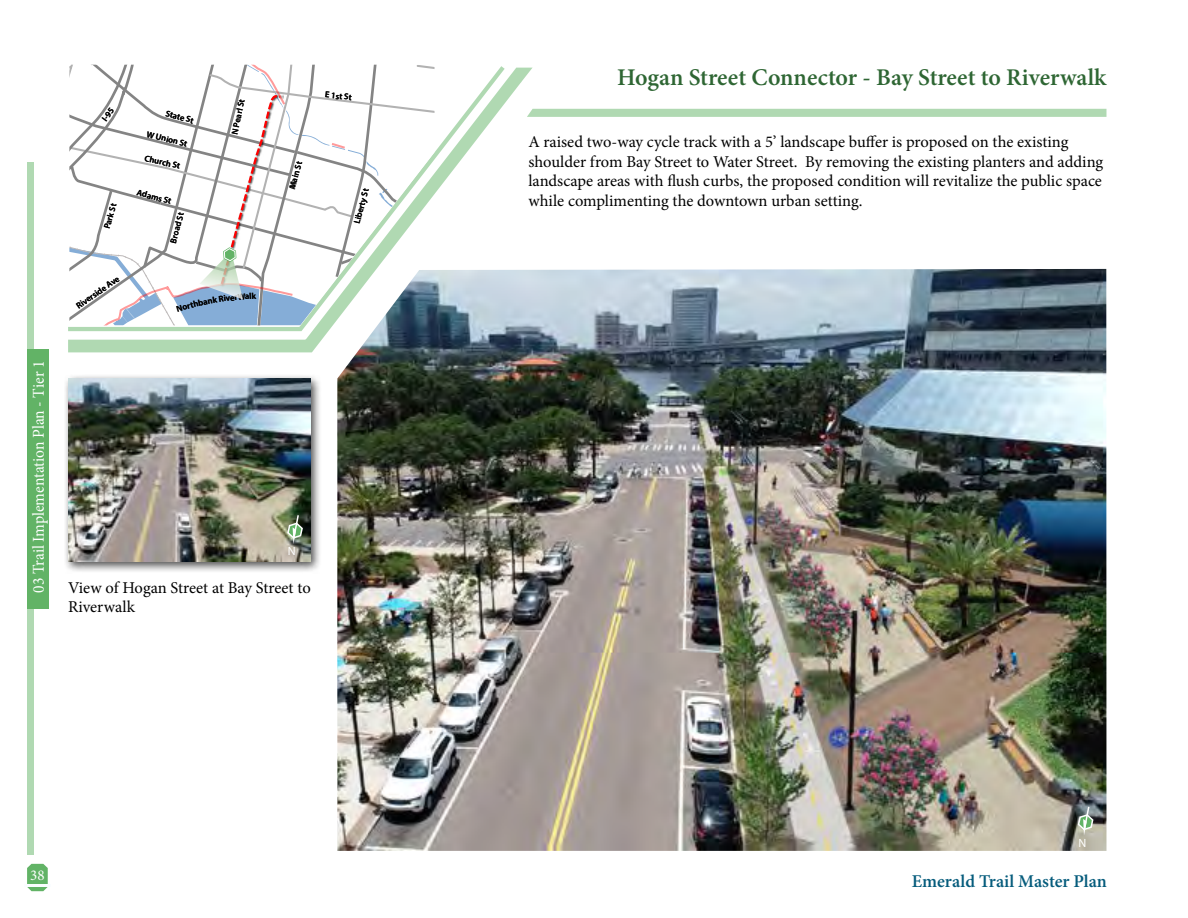
<style>
.page{position:relative;width:1188px;height:918px;background:#fff}
.page>*{position:absolute;margin:0;border:0;box-sizing:border-box;transform-origin:0 0}
.t1{font:600 24px "Minion Pro";color:#2e6633}
.t2{font:600 18px "Minion Pro";color:#065c7c}
.t3{font:16.5px/19.8px "Minion Pro";color:#000}
.t4{font:16.5px "Minion Pro";color:#fff;scale:.94 1}
.t5{font:15px "Minion Pro";color:#fff}
.t6{font:12px "Myriad Pro";color:#fff}
.t7{font:600 8.7px "Myriad Pro";color:#000}
</style>
<div class="page">
<div style="left:27px;top:162px;width:6px;height:692px;background:#b0d9b2"></div>
<div style="left:27px;top:349px;width:22px;height:260px;background:#62b366"></div>
<svg style="left:27px;top:864px;width:21px;height:27px"></svg>
<hr style="left:24px;top:885px;width:27px;height:2px;background:#fafdff">
<img style="left:337px;top:269px;width:770px;height:582px">
<div style="left:64px;top:374px;width:258px;height:200px;background:#000;opacity:.7"></div>
<img style="left:68px;top:379px;width:242px;height:182px">
<svg style="left:534px;top:109px;width:572px;height:8px;background:#b1d9b3"></svg>
<svg style="left:68px;top:64px;width:466px;height:295px"></svg>
<svg style="left:1076px;top:805px;width:18px;height:31px"></svg>
<svg style="left:286px;top:514px;width:18px;height:30px"></svg>
<svg style="left:69px;top:65px;width:366px;height:260px"></svg>
<p class="t7" style="left:99px;top:117px;width:16px;rotate:-53deg">I-95</p>
<p class="t7" style="left:101px;top:227px;width:27px;rotate:-74deg">Park St</p>
<p class="t7" style="left:74px;top:302px;width:52px;rotate:-34deg">Riverside Ave</p>
<p class="t7" style="left:167px;top:108px;width:30px;rotate:15deg">State St</p>
<p class="t7" style="left:148px;top:129px;width:43px;rotate:14deg">W Union St</p>
<p class="t7" style="left:146px;top:153px;width:38px;rotate:12deg">Church St</p>
<p class="t7" style="left:139px;top:187px;width:37px;rotate:15deg">Adams St</p>
<p class="t7" style="left:168px;top:242px;width:33px;rotate:-75deg">Broad St</p>
<p class="t7" style="left:229px;top:133px;width:37px;rotate:-78deg">N Pearl St</p>
<p class="t7" style="left:326px;top:89px;width:28px;rotate:6deg">E 1st St</p>
<p class="t7" style="left:286px;top:187px;width:30px;rotate:-74deg">Main St</p>
<p class="t7" style="left:351px;top:222px;width:38px;rotate:-75deg">Liberty St</p>
<p class="t4" style="left:27px;top:593px;width:248px;rotate:-90deg">03 Trail Implementation Plan - Tier 1</p>
<p class="t6" style="left:288px;top:544px;width:9px">N</p>
<p class="t3" style="left:68px;top:577px;width:244px">View of Hogan Street at Bay Street to<br>Riverwalk</p>
<p class="t5" style="left:30px;top:865px;width:16px">38</p>
<h1 class="t1" style="left:617px;top:61px;width:491px">Hogan Street Connector - Bay Street to Riverwalk</h1>
<p class="t3" style="left:528px;top:132px;width:576px">A raised two-way cycle track with a 5’ landscape buffer is proposed on the existing shoulder from Bay Street to Water Street. By removing the existing planters and adding landscape areas with flush curbs, the proposed condition will revitalize the public space while complimenting the downtown urban setting.</p>
<p class="t6" style="left:1078px;top:835px;width:9px">N</p>
<p class="t2" style="left:912px;top:869px;width:197px">Emerald Trail Master Plan</p>
</div>
